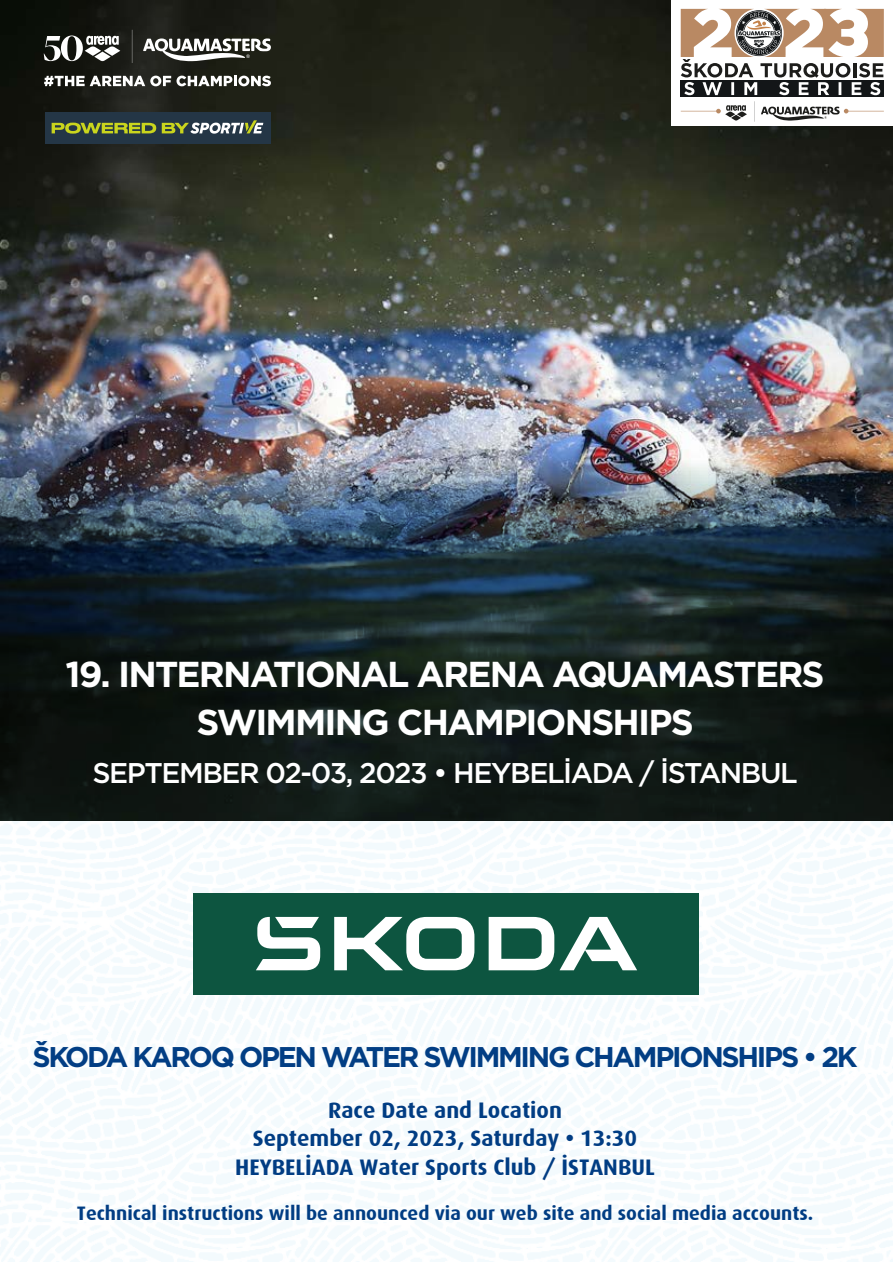
<style>
.page{position:relative;width:893px;height:1263px;background:#fff}
.page>*{position:absolute;margin:0;border:0;box-sizing:border-box;transform-origin:0 0}
.t1{font:700 36px/48px "Gotham";letter-spacing:-.05em;color:#fff;text-align:center}
.t2{font:700 28.5px "Gotham";letter-spacing:-.08em;color:#023e84}
.t3{font:500 28.5px "Gotham";letter-spacing:-.05em;color:#fff}
.t4{font:700 22.5px/28.5px "Dax";color:#023e84;text-align:center}
.t5{font:700 19.5px "Dax";color:#023e84}
</style>
<div class="page">
<img style="left:0;top:821px;width:893px;height:440px">
<img style="left:0;top:0;width:893px;height:461px">
<img style="left:0;top:461px;width:893px;height:360px">
<div style="left:672px;top:0;width:221px;height:126px;background:#fff"></div>
<div style="left:681px;top:80px;width:203px;height:17px;background:#131618"></div>
<svg style="left:716px;top:101px;width:132px;height:21px"></svg>
<svg style="left:681px;top:9px;width:203px;height:86px"></svg>
<svg style="left:44px;top:30px;width:227px;height:33px"></svg>
<svg style="left:44px;top:76px;width:127px;height:10px"></svg>
<svg style="left:177px;top:76px;width:94px;height:10px"></svg>
<div style="left:45px;top:112px;width:225px;height:32px;background:#243646"></div>
<svg style="left:52px;top:123px;width:104px;height:11px"></svg>
<svg style="left:162px;top:120px;width:101px;height:14px"></svg>
<div style="left:194px;top:893px;width:505px;height:101px;background:#0d5540"></div>
<svg style="left:256px;top:917px;width:381px;height:53px"></svg>
<h1 class="t1" style="left:66px;top:650px;width:760px">19. INTERNATIONAL ARENA AQUAMASTERS<br>SWIMMING CHAMPIONSHIPS</h1>
<p class="t3" style="left:92px;top:754px;width:707px">SEPTEMBER 02-03, 2023 • HEYBELİADA / İSTANBUL</p>
<p class="t2" style="left:32px;top:1038px;width:827px">ŠKODA KAROQ OPEN WATER SWIMMING CHAMPIONSHIPS • 2K</p>
<p class="t4" style="left:235px;top:1096px;width:421px">Race Date and Location<br>September 02, 2023, Saturday • 13:30<br>HEYBELİADA Water Sports Club / İSTANBUL</p>
<p class="t5" style="left:77px;top:1202px;width:738px">Technical instructions will be announced via our web site and social media accounts.</p>
</div>
